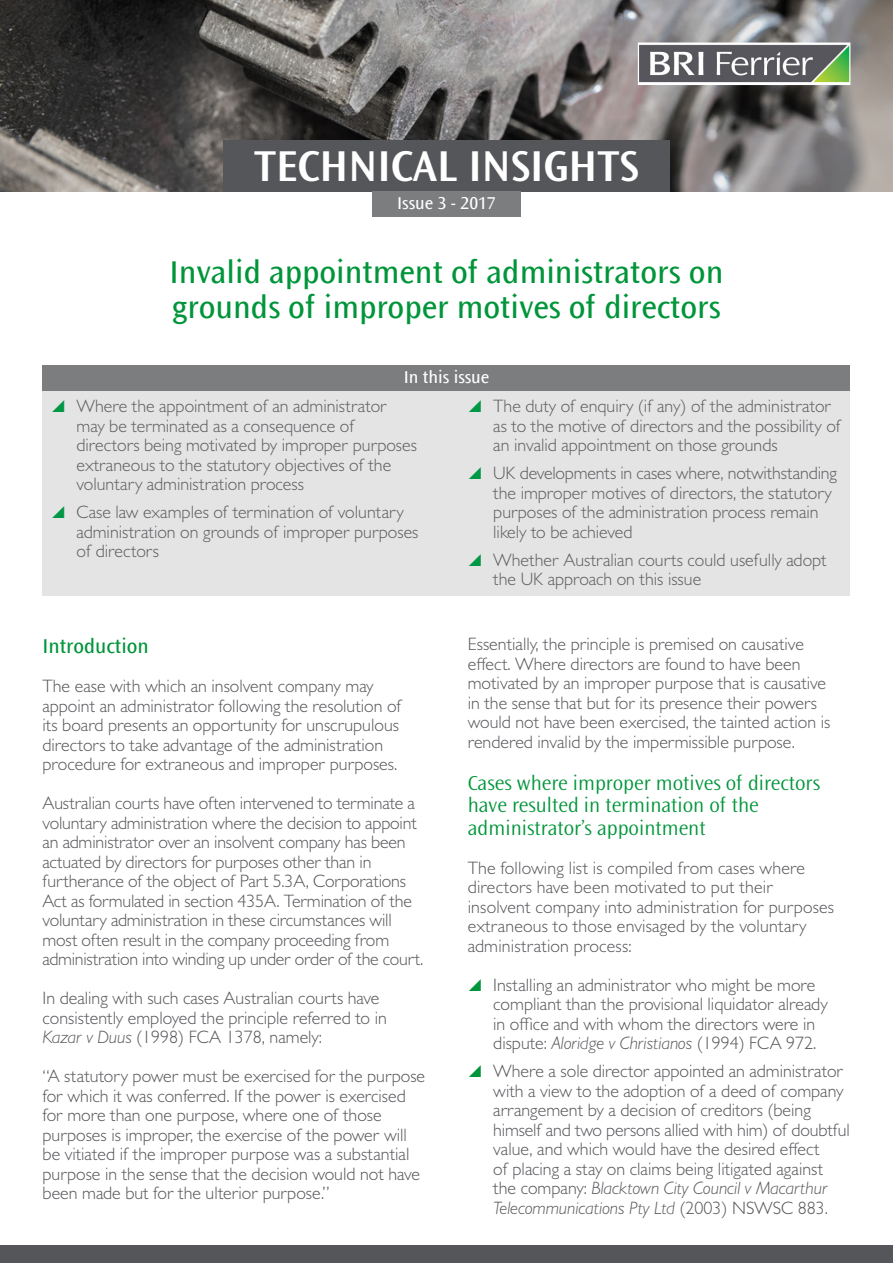
<style>
.page{position:relative;width:893px;height:1263px;background:#fff}
.page>*{position:absolute;margin:0;border:0;box-sizing:border-box;transform-origin:0 0}
.t1{font:600 45px "Ocean Sans Std";color:#fff}
.t2{font:33px/34.5px "Ocean Sans Std";color:#00953a}
.t3{font:300 21px/22.5px "Ocean Sans Std";color:#00953a}
.t4{font:21px "Ocean Sans Std";color:#00953a}
.t5{font:300 18px/19.5px "Gill Sans MT Pro";color:#55565a}
.t6{font:300 18px/19.5px "Gill Sans MT Pro";color:#5c5d60}
.t7{font:18px "Ocean Sans Std";color:#fff}
.s1{font-style:italic}
</style>
<div class="page">
<img style="left:0;top:0;width:893px;height:191px">
<img style="left:640px;top:45px;width:208px;height:38px">
<div style="left:638px;top:43px;width:212px;height:42px;border:1px solid #fff"></div>
<div style="left:223px;top:140px;width:447px;height:51px;background:#55565a"></div>
<div style="left:372px;top:191px;width:149px;height:26px;background:#7c7d7f"></div>
<div style="left:0;top:1246px;width:893px;height:17px;background:#55565a"></div>
<div style="left:43px;top:391px;width:807px;height:204px;background:#e4e4e4"></div>
<div style="left:43px;top:366px;width:807px;height:25px;background:#7c7d7f"></div>
<h1 class="t1" style="left:254px;top:142px;width:386px">TECHNICAL INSIGHTS</h1>
<p class="t7" style="left:397px;top:193px;width:100px">Issue 3 - 2017</p>
<h2 class="t2" style="left:170px;top:256px;width:555px">Invalid appointment of administrators on grounds of improper motives of directors</h2>
<p class="t7" style="left:404px;top:367px;width:87px">In this issue</p>
<p class="t6" style="left:77px;top:396px;width:342px">Where the appointment of an administrator may be terminated as a consequence of directors being motivated by improper purposes extraneous to the statutory objectives of the voluntary administration process</p>
<p class="t6" style="left:77px;top:502px;width:343px">Case law examples of termination of voluntary administration on grounds of improper purposes of directors</p>
<p class="t6" style="left:493px;top:396px;width:349px">The duty of enquiry (if any) of the administrator as to the motive of directors and the possibility of an invalid appointment on those grounds</p>
<p class="t6" style="left:493px;top:463px;width:345px">UK developments in cases where, notwithstanding the improper motives of directors, the statutory purposes of the administration process remain likely to be achieved</p>
<p class="t6" style="left:493px;top:549px;width:335px">Whether Australian courts could usefully adopt the UK approach on this issue</p>
<p class="t4" style="left:43px;top:634px;width:108px">Introduction</p>
<p class="t5" style="left:43px;top:676px;width:361px">The ease with which an insolvent company may appoint an administrator following the resolution of its board presents an opportunity for unscrupulous directors to take advantage of the administration procedure for extraneous and improper purposes.</p>
<p class="t5" style="left:43px;top:793px;width:382px">Australian courts have often intervened to terminate a voluntary administration where the decision to appoint an administrator over an insolvent company has been actuated by directors for purposes other than in furtherance of the object of Part 5.3A, Corporations Act as formulated in section 435A. Termination of the voluntary administration in these circumstances will most often result in the company proceeding from administration into winding up under order of the court.</p>
<p class="t5" style="left:43px;top:988px;width:346px">In dealing with such cases Australian courts have consistently employed the principle referred to in<br><span class="s1">Kazar v Duus</span> (1998) FCA 1378, namely:</p>
<p class="t5" style="left:43px;top:1066px;width:384px">“A statutory power must be exercised for the purpose for which it was conferred. If the power is exercised for more than one purpose, where one of those purposes is improper, the exercise of the power will be vitiated if the improper purpose was a substantial purpose in the sense that the decision would not have been made but for the ulterior purpose.”</p>
<p class="t5" style="left:468px;top:634px;width:364px">Essentially, the principle is premised on causative effect. Where directors are found to have been motivated by an improper purpose that is causative in the sense that but for its presence their powers would not have been exercised, the tainted action is rendered invalid by the impermissible purpose.</p>
<p class="t3" style="left:468px;top:772px;width:354px">Cases where improper motives of directors have resulted in termination of the administrator’s appointment</p>
<p class="t5" style="left:468px;top:857px;width:368px">The following list is compiled from cases where directors have been motivated to put their insolvent company into administration for purposes extraneous to those envisaged by the voluntary administration process:</p>
<p class="t5" style="left:493px;top:974px;width:336px">Installing an administrator who might be more compliant than the provisional liquidator already in office and with whom the directors were in dispute: <span class="s1">Aloridge v Christianos</span> (1994) FCA 972.</p>
<p class="t5" style="left:493px;top:1061px;width:358px">Where a sole director appointed an administrator with a view to the adoption of a deed of company arrangement by a decision of creditors (being himself and two persons allied with him) of doubtful value, and which would have the desired effect<br>of placing a stay on claims being litigated against the company: <span class="s1">Blacktown City Council v Macarthur Telecommunications Pty Ltd</span> (2003) NSWSC 883.</p>
</div>
